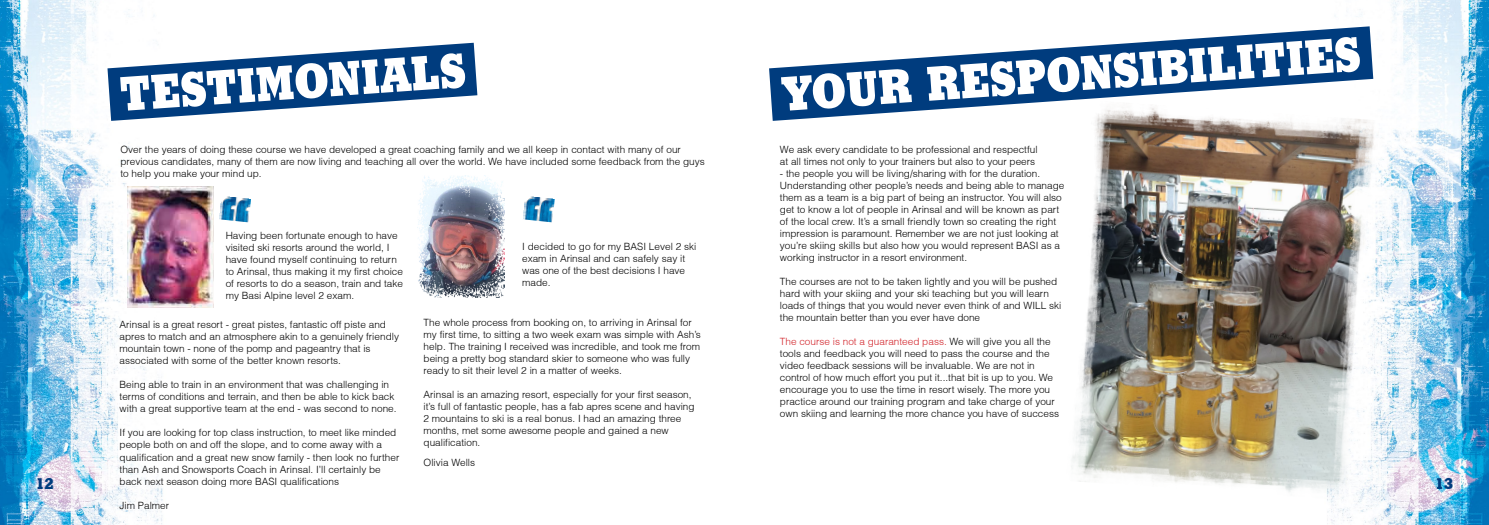
<style>
.page{position:relative;width:1489px;height:525px;background:#fff}
.page>*{position:absolute;margin:0;border:0;box-sizing:border-box;transform-origin:0 0}
.t1{font:800 46.88px "Stymie BT";color:#fff}
.t2{font:800 15px "Stymie BT";color:#003c7e}
.t3{font:300 10px/12px "Helvetica";color:#000}
.s1{color:#d2232a}
</style>
<div class="page">
<img style="left:0;top:0;width:1488px;height:524px">
<svg style="left:107px;top:43px;width:370px;height:78px"></svg>
<img style="left:1065px;top:100px;width:315px;height:400px">
<svg style="left:769px;top:26px;width:604px;height:95px;fill:#003c7e"></svg>
<img style="left:127px;top:186px;width:87px;height:121px">
<img style="left:219px;top:195px;width:32px;height:27px">
<img style="left:417px;top:176px;width:87px;height:121px">
<img style="left:522px;top:195px;width:33px;height:27px">
<h1 class="t1" style="left:118px;top:66px;width:234px;rotate:-4deg">tes timonials</h1>
<h1 class="t1" style="left:779px;top:66px;width:325px;rotate:-4deg">Your res ponsibili</h1>
<h1 class="t1" style="left:1252px;top:33px;width:56px;rotate:-4deg">ties</h1>
<p class="t3" style="left:120px;top:143px;width:585px">Over the years of doing these course we have developed a great coaching family and we all keep in contact with many of our previous candidates, many of them are now living and teaching all over the world. We have included some feedback from the guys to help you make your mind up.</p>
<p class="t3" style="left:780px;top:143px;width:259px">We ask every candidate to be professional and respectful at all times not only to your trainers but also to your peers</p>
<p class="t3" style="left:780px;top:167px;width:286px">- the people you will be living/sharing with for the duration.<br>Understanding other people’s needs and being able to manage them as a team is a big part of being an instructor. You will also get to know a lot of people in Arinsal and will be known as part of the local crew. It’s a small friendly town so creating the right impression is paramount. Remember we are not just looking at you’re skiing skills but also how you would represent BASI as a working instructor in a resort environment.</p>
<p class="t3" style="left:780px;top:275px;width:283px">The courses are not to be taken lightly and you will be pushed hard with your skiing and your ski teaching but you will learn loads of things that you would never even think of and WILL ski the mountain better than you ever have done</p>
<p class="t3" style="left:780px;top:335px;width:281px"><span class="s1">The course is not a guaranteed pass.</span> We will give you all the tools and feedback you will need to pass the course and the video feedback sessions will be invaluable. We are not in control of how much effort you put it...that bit is up to you. We encourage you to use the time in resort wisely. The more you practice around our training program and take charge of your own skiing and learning the more chance you have of success</p>
<p class="t3" style="left:226px;top:229px;width:179px">Having been fortunate enough to have visited ski resorts around the world, I have found myself continuing to return to Arinsal, thus making it my first choice of resorts to do a season, train and take my Basi Alpine level 2 exam.</p>
<p class="t3" style="left:522px;top:240px;width:175px">I decided to go for my BASI Level 2 ski exam in Arinsal and can safely say it was one of the best decisions I have made.</p>
<p class="t3" style="left:423px;top:316px;width:279px">The whole process from booking on, to arriving in Arinsal for my first time, to sitting a two week exam was simple with Ash’s help. The training I received was incredible, and took me from being a pretty bog standard skier to someone who was fully ready to sit their level 2 in a matter of weeks.</p>
<p class="t3" style="left:423px;top:388px;width:272px">Arinsal is an amazing resort, especially for your first season, it’s full of fantastic people, has a fab apres scene and having 2 mountains to ski is a real bonus. I had an amazing three months, met some awesome people and gained a new qualification.</p>
<p class="t3" style="left:423px;top:455px;width:53px">Olivia Wells</p>
<p class="t3" style="left:120px;top:318px;width:281px">Arinsal is a great resort - great pistes, fantastic off piste and apres to match and an atmosphere akin to a genuinely friendly mountain town - none of the pomp and pageantry that is associated with some of the better known resorts.</p>
<p class="t3" style="left:120px;top:378px;width:278px">Being able to train in an environment that was challenging in terms of conditions and terrain, and then be able to kick back with a great supportive team at the end - was second to none.</p>
<p class="t3" style="left:120px;top:426px;width:281px">If you are looking for top class instruction, to meet like minded people both on and off the slope, and to come away with a qualification and a great new snow family - then look no further than Ash and Snowsports Coach in Arinsal. I’ll certainly be back next season doing more BASI qualifications</p>
<p class="t3" style="left:120px;top:498px;width:51px">Jim Palmer</p>
<h2 class="t2" style="left:35px;top:474px;width:20px">12</h2>
<h2 class="t2" style="left:1434px;top:474px;width:20px">13</h2>
</div>
